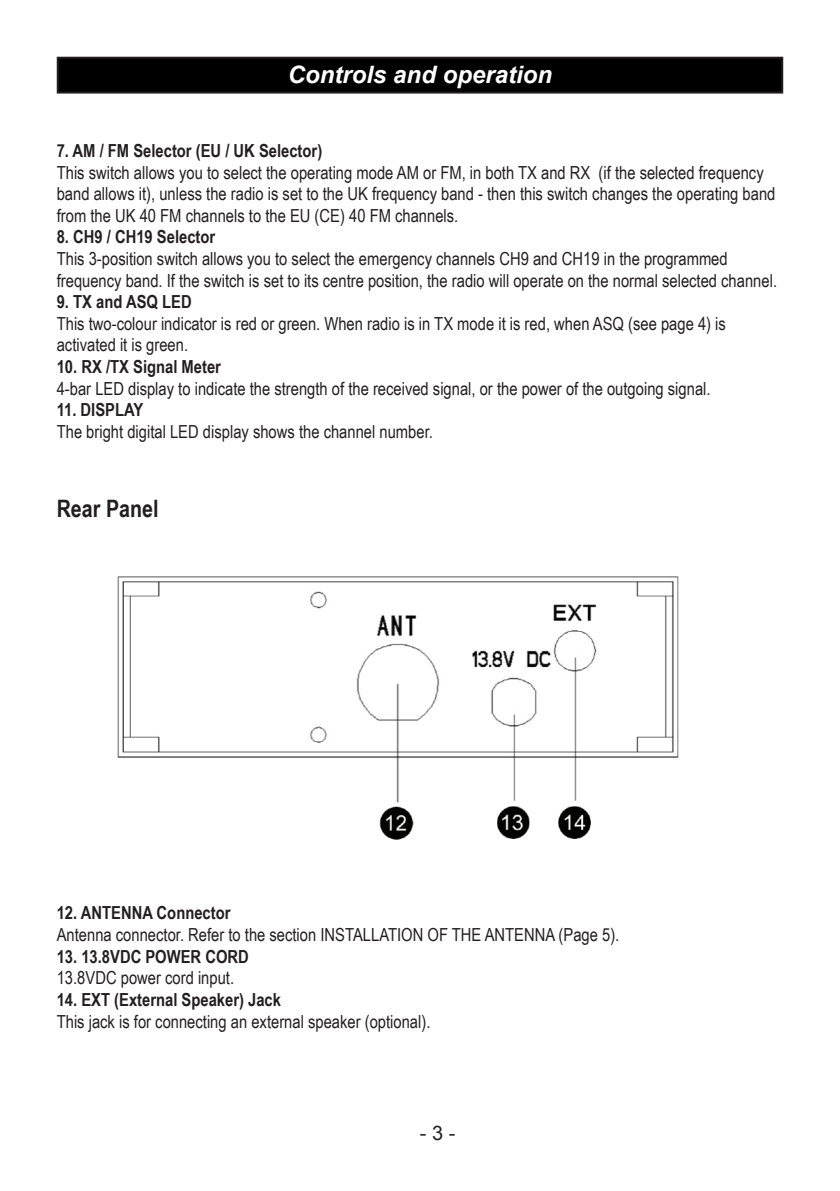
<style>
.page{position:relative;width:840px;height:1191px;background:#fff}
.page>*{position:absolute;margin:0;border:0;box-sizing:border-box;transform-origin:0 0}
.t1{font:italic 700 24px "Arial";color:#fff}
.t2{font:700 24px "Arial Narrow";color:#231f20}
.t3{font:20px "Arial";color:#231f20}
.t4{font:18px/21.6px "Arial Narrow";color:#231f20}
.t5{font:700 18px "Arial Narrow";color:#231f20}
</style>
<div class="page">
<div style="left:58px;top:58px;width:723px;height:35px;background:#000"></div>
<div style="left:57px;top:57px;width:725px;height:37px;border:2px solid #231f20"></div>
<img style="left:117px;top:576px;width:562px;height:264px">
<h1 class="t1" style="left:288px;top:58px;width:266px">Controls and operation</h1>
<p class="t5" style="left:57px;top:137px;width:267px">7. AM / FM Selector (EU / UK Selector)</p>
<p class="t4" style="left:57px;top:161px;width:719px">This switch allows you to select the operating mode AM or FM, in both TX and RX (if the selected frequency band allows it), unless the radio is set to the UK frequency band - then this switch changes the operating band from the UK 40 FM channels to the EU (CE) 40 FM channels.</p>
<p class="t5" style="left:57px;top:223px;width:160px">8. CH9 / CH19 Selector</p>
<p class="t4" style="left:57px;top:247px;width:721px">This 3-position switch allows you to select the emergency channels CH9 and CH19 in the programmed frequency band. If the switch is set to its centre position, the radio will operate on the normal selected channel.</p>
<p class="t5" style="left:57px;top:288px;width:136px">9. TX and ASQ LED</p>
<p class="t4" style="left:57px;top:312px;width:670px">This two-colour indicator is red or green. When radio is in TX mode it is red, when ASQ (see page 4) is activated it is green.</p>
<p class="t5" style="left:57px;top:353px;width:166px">10. RX /TX Signal Meter</p>
<p class="t4" style="left:57px;top:377px;width:655px">4-bar LED display to indicate the strength of the received signal, or the power of the outgoing signal.</p>
<p class="t5" style="left:57px;top:396px;width:88px">11. DISPLAY</p>
<p class="t4" style="left:57px;top:420px;width:377px">The bright digital LED display shows the channel number.</p>
<h1 class="t2" style="left:57px;top:490px;width:103px">Rear Panel</h1>
<p class="t5" style="left:57px;top:899px;width:175px">12. ANTENNA Connector</p>
<p class="t4" style="left:57px;top:923px;width:564px">Antenna connector. Refer to the section INSTALLATION OF THE ANTENNA (Page 5).</p>
<p class="t5" style="left:57px;top:942px;width:193px">13. 13.8VDC POWER CORD</p>
<p class="t4" style="left:57px;top:966px;width:179px">13.8VDC power cord input.</p>
<p class="t5" style="left:57px;top:986px;width:225px">14. EXT (External Speaker) Jack</p>
<p class="t4" style="left:57px;top:1009px;width:375px">This jack is for connecting an external speaker (optional).</p>
<p class="t3" style="left:420px;top:1120px;width:37px">- 3 -</p>
</div>
